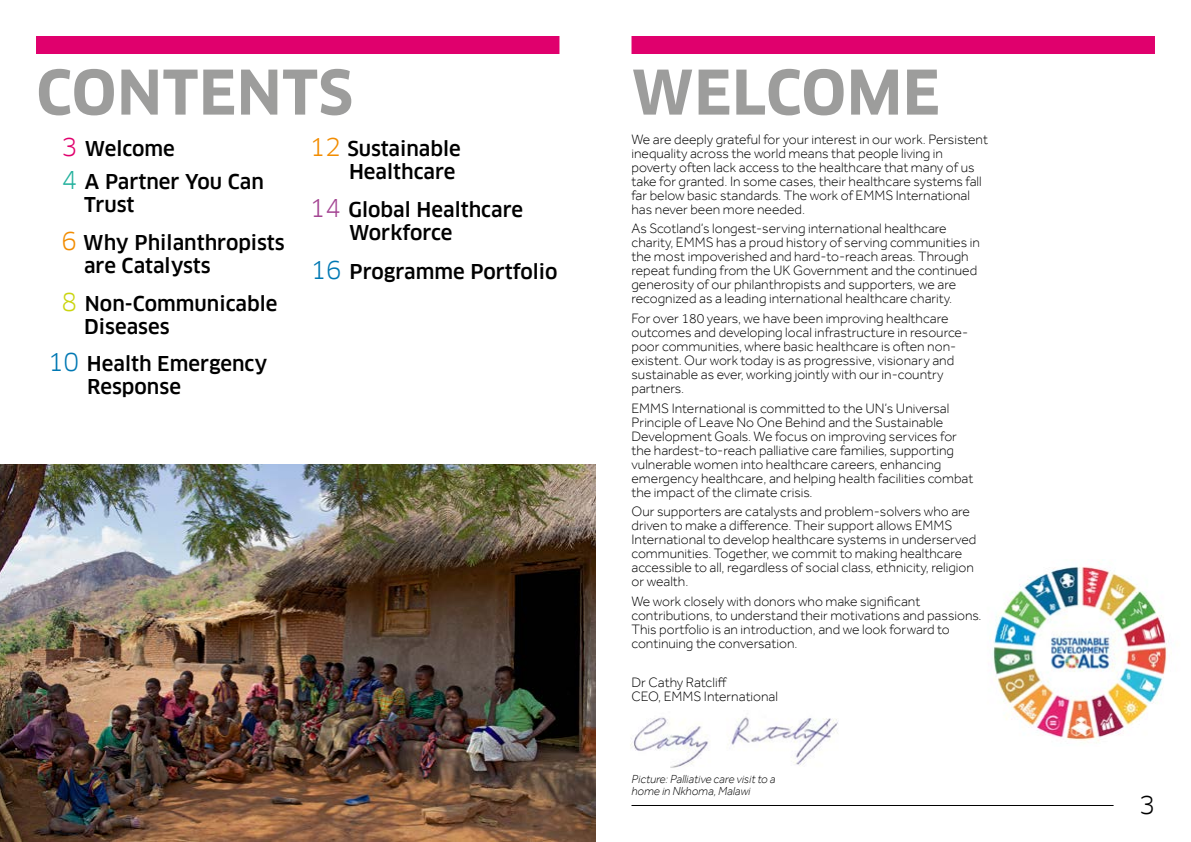
<style>
.page{position:relative;width:1191px;height:842px;background:#fff}
.page>*{position:absolute;margin:0;border:0;box-sizing:border-box;transform-origin:0 0}
.t1{font:700 60px "Clan Pro";letter-spacing:.01em;color:#9d9d9c}
.t2{font:24px "Clan Pro";color:#000}
.t3{font:500 20px/37.8px "Clan Pro";color:#000}
.t4{font:300 14px/14px "Effra";color:#000}
.t5{font:italic 300 12px/12px "Effra";color:#000}
.s1{font-weight:400;font-size:24px;color:#e0006d}
.s2{font-weight:400;font-size:24px;color:#23b19d}
.s3{font-weight:400;font-size:24px;color:#f28c00}
.s4{font-weight:400;font-size:24px;color:#cad510}
.s5{font-weight:400;font-size:24px;color:#0078b3}
.s6{font-weight:400;font-size:24px;color:#a44593}
</style>
<div class="page">
<img style="left:990px;top:561px;width:182px;height:182px">
<img style="left:630px;top:717px;width:208px;height:51px">
<img style="left:0;top:465px;width:595px;height:377px">
<div style="left:36px;top:36px;width:523px;height:18px;background:#e0006d"></div>
<div style="left:631px;top:36px;width:524px;height:18px;background:#e0006d"></div>
<hr style="left:631px;top:805px;width:482px;height:1px;background:#000">
<h1 class="t1" style="left:36px;top:57px;width:318px">CONTENTS</h1>
<h1 class="t1" style="left:631px;top:57px;width:310px">WELCOME</h1>
<h3 class="t3" style="left:62px;top:132px;width:204px;line-height:33.2px"><span class="s1">3</span> Welcome<br><span class="s2">4</span> A Partner You Can</h3>
<h3 class="t3" style="left:62px;top:186px;width:225px;text-indent:23px">Trust<br><span class="s3">6</span> Why Philanthropists</h3>
<h3 class="t3" style="left:62px;top:247px;width:217px;text-indent:23px">are Catalysts<br><span class="s4">8</span> Non-Communicable</h3>
<h3 class="t3" style="left:48px;top:307px;width:221px;text-indent:36px">Diseases<br><span class="s5">10</span> Health Emergency</h3>
<h3 class="t3" style="left:87px;top:368px;width:95px">Response</h3>
<h3 class="t3" style="left:309px;top:137px;width:153px;line-height:23px;text-align:right"><span class="s3">12</span> Sustainable<br>Healthcare</h3>
<h3 class="t3" style="left:349px;top:199px;width:175px;line-height:23px;text-indent:-39px"><span class="s6">14</span> Global Healthcare<br>Workforce</h3>
<h3 class="t3" style="left:310px;top:253px;width:249px"><span class="s5">16</span> Programme Portfolio</h3>
<p class="t4" style="left:631px;top:132px;width:358px">We are deeply grateful for your interest in our work. Persistent inequality across the world means that people living in poverty often lack access to the healthcare that many of us take for granted. In some cases, their healthcare systems fall far below basic standards. The work of EMMS International has never been more needed.</p>
<p class="t4" style="left:631px;top:221px;width:350px">As Scotland’s longest-serving international healthcare charity, EMMS has a proud history of serving communities in the most impoverished and hard-to-reach areas. Through repeat funding from the UK Government and the continued generosity of our philanthropists and supporters, we are recognized as a leading international healthcare charity.</p>
<p class="t4" style="left:631px;top:311px;width:338px">For over 180 years, we have been improving healthcare outcomes and developing local infrastructure in resource&shy;poor communities, where basic healthcare is often non&shy;existent. Our work today is as progressive, visionary and sustainable as ever, working jointly with our in-country partners.</p>
<p class="t4" style="left:631px;top:401px;width:343px">EMMS International is committed to the UN’s Universal Principle of Leave No One Behind and the Sustainable Development Goals. We focus on improving services for the hardest-to-reach palliative care families, supporting vulnerable women into healthcare careers, enhancing emergency healthcare, and helping health facilities combat the impact of the climate crisis.</p>
<p class="t4" style="left:631px;top:504px;width:346px">Our supporters are catalysts and problem-solvers who are driven to make a difference. Their support allows EMMS International to develop healthcare systems in underserved communities. Together, we commit to making healthcare accessible to all, regardless of social class, ethnicity, religion or wealth.</p>
<p class="t4" style="left:631px;top:594px;width:352px">We work closely with donors who make significant contributions, to understand their motivations and passions.<br>This portfolio is an introduction, and we look forward to continuing the conversation.</p>
<p class="t4" style="left:631px;top:675px;width:148px">Dr Cathy Ratcliff<br>CEO, EMMS International</p>
<p class="t5" style="left:631px;top:773px;width:145px">Picture: Palliative care visit to a home in Nkhoma, Malawi</p>
<h2 class="t2" style="left:1139px;top:791px;width:17px">3</h2>
</div>
